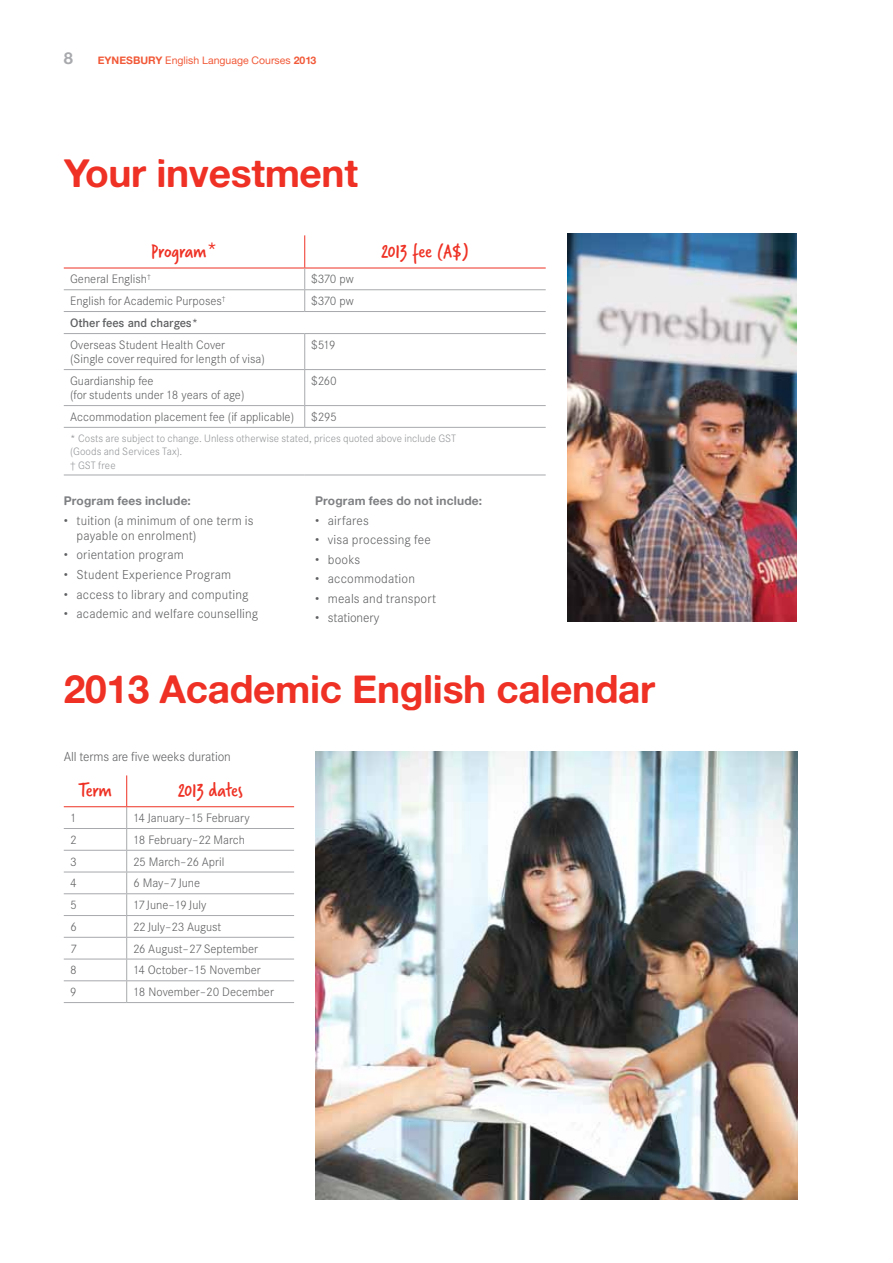
<style>
.page{position:relative;width:893px;height:1263px;background:#fff}
.page>*{position:absolute;margin:0;border:0;box-sizing:border-box;transform-origin:0 0}
.t1{font:39px "Alte Haas Grotesk Bold";letter-spacing:-.01em;color:#ee3124}
.t2{font:21px "Verveine";letter-spacing:-.01em;color:#ee3124}
.t3{font:16.5px "Alte Haas Grotesk Bold";color:#a7a9ac}
.t4{font:300 12.75px/15.3px "Corporate SBQ";letter-spacing:.01em;color:#5f6062}
.t5{font:300 12.75px "Corporate SBQ";letter-spacing:-.01em;color:#5f6062}
.t6{font:300 12px/14.2px "Corporate SBQ";color:#5f6062}
.t7{font:12px "Alte Haas Grotesk Bold";letter-spacing:.015em;color:#7d7f82}
.t8{font:500 12px "Corporate SBQ";letter-spacing:-.01em;color:#5f6062}
.t9{font:300 10.5px/13.5px "Corporate SBQ";letter-spacing:.005em;color:#939598}
.t10{font:10.5px "Alte Haas Grotesk";color:#f15938}
.s1{font-family:"Alte Haas Grotesk Bold"}
.s2{font-family:"Corporate SBQ"}
</style>
<div class="page">
<img style="left:315px;top:752px;width:482px;height:447px">
<img style="left:567px;top:234px;width:229px;height:387px">
<hr style="left:64px;top:268px;width:241px;height:1px;background:#ee3124">
<hr style="left:305px;top:268px;width:241px;height:1px;background:#ee3124">
<hr style="left:64px;top:289px;width:241px;height:1px;background:#a7a9ac">
<hr style="left:305px;top:289px;width:241px;height:1px;background:#a7a9ac">
<svg style="left:304px;top:268px;width:1px;height:43px"></svg>
<hr style="left:64px;top:311px;width:241px;height:1px;background:#a7a9ac">
<hr style="left:305px;top:311px;width:241px;height:1px;background:#a7a9ac">
<hr style="left:64px;top:333px;width:241px;height:1px;background:#a7a9ac">
<hr style="left:305px;top:333px;width:241px;height:1px;background:#a7a9ac">
<hr style="left:304px;top:334px;width:1px;height:35px;background:#a7a9ac">
<hr style="left:64px;top:369px;width:241px;height:1px;background:#a7a9ac">
<hr style="left:305px;top:369px;width:241px;height:1px;background:#a7a9ac">
<hr style="left:304px;top:370px;width:1px;height:35px;background:#a7a9ac">
<hr style="left:64px;top:405px;width:241px;height:1px;background:#a7a9ac">
<hr style="left:305px;top:405px;width:241px;height:1px;background:#a7a9ac">
<svg style="left:304px;top:406px;width:1px;height:21px"></svg>
<hr style="left:64px;top:427px;width:241px;height:1px;background:#a7a9ac">
<hr style="left:305px;top:427px;width:241px;height:1px;background:#a7a9ac">
<hr style="left:64px;top:475px;width:241px;height:1px;background:#a7a9ac">
<hr style="left:305px;top:475px;width:241px;height:1px;background:#a7a9ac">
<hr style="left:304px;top:235px;width:1px;height:33px;background:#ee3124">
<hr style="left:126px;top:775px;width:1px;height:31px;background:#ee3124">
<hr style="left:64px;top:828px;width:63px;height:1px;background:#a7a9ac">
<hr style="left:127px;top:828px;width:167px;height:1px;background:#a7a9ac">
<hr style="left:64px;top:850px;width:63px;height:1px;background:#a7a9ac">
<hr style="left:127px;top:850px;width:167px;height:1px;background:#a7a9ac">
<hr style="left:64px;top:872px;width:63px;height:1px;background:#a7a9ac">
<hr style="left:127px;top:872px;width:167px;height:1px;background:#a7a9ac">
<hr style="left:64px;top:893px;width:63px;height:1px;background:#a7a9ac">
<hr style="left:127px;top:893px;width:167px;height:1px;background:#a7a9ac">
<hr style="left:64px;top:915px;width:63px;height:1px;background:#a7a9ac">
<hr style="left:127px;top:915px;width:167px;height:1px;background:#a7a9ac">
<hr style="left:64px;top:937px;width:63px;height:1px;background:#a7a9ac">
<hr style="left:127px;top:937px;width:167px;height:1px;background:#a7a9ac">
<hr style="left:64px;top:959px;width:63px;height:1px;background:#a7a9ac">
<hr style="left:127px;top:959px;width:167px;height:1px;background:#a7a9ac">
<hr style="left:64px;top:980px;width:63px;height:1px;background:#a7a9ac">
<hr style="left:127px;top:980px;width:167px;height:1px;background:#a7a9ac">
<svg style="left:126px;top:807px;width:1px;height:195px"></svg>
<hr style="left:64px;top:1002px;width:63px;height:1px;background:#a7a9ac">
<hr style="left:127px;top:1002px;width:167px;height:1px;background:#a7a9ac">
<hr style="left:64px;top:806px;width:63px;height:1px;background:#ee3124">
<hr style="left:127px;top:806px;width:167px;height:1px;background:#ee3124">
<h3 class="t3" style="left:64px;top:48px;width:11px">8</h3>
<p class="t10" style="left:98px;top:54px;width:220px"><span class="s1">EYNESBURY</span> English Language Courses <span class="s1">2013</span></p>
<h1 class="t1" style="left:64px;top:149px;width:296px">Your investment</h1>
<h2 class="t2" style="left:151px;top:237px;width:68px">Program<span class="s2">*</span></h2>
<h2 class="t2" style="left:381px;top:237px;width:89px">2013 fee (A$)</h2>
<p class="t6" style="left:70px;top:272px;width:82px">General English<sup>†</sup></p>
<p class="t6" style="left:311px;top:272px;width:44px">$370 pw</p>
<p class="t6" style="left:70px;top:294px;width:157px">English for Academic Purposes<sup>†</sup></p>
<p class="t6" style="left:311px;top:294px;width:44px">$370 pw</p>
<p class="t8" style="left:70px;top:316px;width:129px">Other fees and charges*</p>
<p class="t6" style="left:70px;top:338px;width:196px">Overseas Student Health Cover<br>(Single cover required for length of visa)</p>
<p class="t6" style="left:311px;top:338px;width:26px">$519</p>
<p class="t6" style="left:70px;top:374px;width:176px">Guardianship fee<br>(for students under 18 years of age)</p>
<p class="t6" style="left:311px;top:374px;width:27px">$260</p>
<p class="t6" style="left:70px;top:410px;width:225px">Accommodation placement fee (if applicable)</p>
<p class="t6" style="left:311px;top:410px;width:27px">$295</p>
<p class="t9" style="left:70px;top:431px;width:388px">* Costs are subject to change. Unless otherwise stated, prices quoted above include GST (Goods and Services Tax).<br>† GST free</p>
<p class="t7" style="left:64px;top:493px;width:129px">Program fees include:</p>
<p class="t4" style="left:77px;top:513px;width:178px;text-indent:-13px">• tuition (a minimum of one term is payable on enrolment)</p>
<p class="t4" style="left:64px;top:547px;width:121px">• orientation program</p>
<p class="t4" style="left:64px;top:567px;width:169px">• Student Experience Program</p>
<p class="t4" style="left:64px;top:586px;width:186px">• access to library and computing</p>
<p class="t4" style="left:64px;top:606px;width:196px">• academic and welfare counselling</p>
<p class="t7" style="left:315px;top:493px;width:168px">Program fees do not include:</p>
<p class="t4" style="left:315px;top:513px;width:55px">• airfares</p>
<p class="t4" style="left:315px;top:532px;width:117px">• visa processing fee</p>
<p class="t4" style="left:315px;top:552px;width:47px">• books</p>
<p class="t4" style="left:315px;top:571px;width:101px">• accommodation</p>
<p class="t4" style="left:315px;top:591px;width:123px">• meals and transport</p>
<p class="t5" style="left:315px;top:610px;width:66px">• stationery</p>
<h1 class="t1" style="left:64px;top:665px;width:593px">2013 Academic English calendar</h1>
<p class="t5" style="left:64px;top:749px;width:169px">All terms are five weeks duration</p>
<h2 class="t2" style="left:78px;top:776px;width:35px">Term</h2>
<h2 class="t2" style="left:178px;top:776px;width:66px">2013 dates</h2>
<p class="t6" style="left:70px;top:811px;width:8px">1</p>
<p class="t6" style="left:133px;top:811px;width:118px">14 January–15 February</p>
<p class="t6" style="left:70px;top:833px;width:8px">2</p>
<p class="t6" style="left:133px;top:833px;width:113px">18 February–22 March</p>
<p class="t6" style="left:70px;top:854px;width:8px">3</p>
<p class="t6" style="left:133px;top:854px;width:93px">25 March–26 April</p>
<p class="t6" style="left:70px;top:876px;width:8px">4</p>
<p class="t6" style="left:133px;top:876px;width:69px">6 May–7 June</p>
<p class="t6" style="left:70px;top:898px;width:8px">5</p>
<p class="t6" style="left:133px;top:898px;width:75px">17 June–19 July</p>
<p class="t6" style="left:70px;top:920px;width:8px">6</p>
<p class="t6" style="left:133px;top:920px;width:90px">22 July–23 August</p>
<p class="t6" style="left:70px;top:941px;width:8px">7</p>
<p class="t6" style="left:133px;top:941px;width:127px">26 August–27 September</p>
<p class="t6" style="left:70px;top:963px;width:8px">8</p>
<p class="t6" style="left:133px;top:963px;width:129px">14 October–15 November</p>
<p class="t6" style="left:70px;top:985px;width:8px">9</p>
<p class="t6" style="left:133px;top:985px;width:142px">18 November–20 December</p>
</div>
